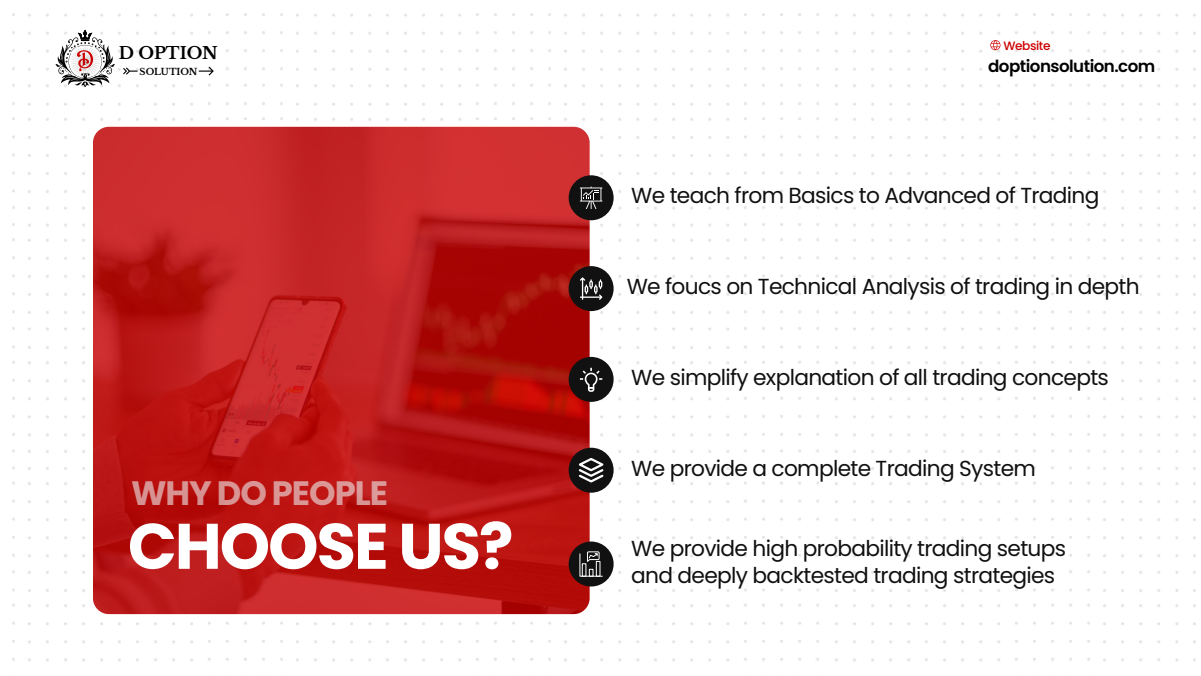
<style>
.page{position:relative;width:1201px;height:676px;background:#fff}
.page>*{position:absolute;margin:0;border:0;box-sizing:border-box;transform-origin:0 0}
.t1{font:700 64.16px "Poppins";letter-spacing:-.03em;color:#fff}
.t2{font:700 33.78px "Poppins";letter-spacing:-.03em;color:rgb(238 238 238/.6)}
.t3{font:21.72px/26.7px "Poppins";letter-spacing:-.03em;color:#111}
.t4{font:600 16.66px "Poppins";letter-spacing:-.03em;color:#000}
.t5{font:700 16.64px "Libre Baskerville";letter-spacing:-.01em;color:#000}
.t6{font:500 12.12px "Poppins";letter-spacing:-.03em;color:#c00}
.t7{font:700 9.16px "Libre Baskerville";letter-spacing:-.01em;color:#000}
</style>
<div class="page">
<img style="left:13px;top:13px;width:1182px;height:648px">
<img style="left:93px;top:127px;width:496px;height:486px">
<svg style="left:55px;top:30px;width:60px;height:57px"></svg>
<svg style="left:123px;top:67px;width:15px;height:8px"></svg>
<svg style="left:199px;top:67px;width:15px;height:8px"></svg>
<div style="left:568px;top:175px;width:45px;height:45px;background:#111;border-radius:50%"></div>
<svg style="left:580px;top:186px;width:22px;height:23px"></svg>
<div style="left:568px;top:356px;width:45px;height:45px;background:#111;border-radius:50%"></div>
<svg style="left:580px;top:367px;width:22px;height:25px"></svg>
<div style="left:568px;top:447px;width:45px;height:45px;background:#111;border-radius:50%"></div>
<svg style="left:578px;top:458px;width:26px;height:25px"></svg>
<div style="left:568px;top:541px;width:45px;height:45px;background:#111;border-radius:50%"></div>
<svg style="left:579px;top:551px;width:24px;height:25px"></svg>
<div style="left:568px;top:266px;width:45px;height:45px;background:#111;border-radius:50%"></div>
<svg style="left:580px;top:277px;width:22px;height:22px"></svg>
<svg style="left:990px;top:40px;width:10px;height:10px"></svg>
<p class="t5" style="left:119px;top:42px;width:100px">D OPTION</p>
<p class="t7" style="left:140px;top:66px;width:59px">SOLUTION</p>
<h2 class="t2" style="left:131px;top:469px;width:258px">WHY DO PEOPLE</h2>
<h1 class="t1" style="left:128px;top:501px;width:387px">CHOOSE US?</h1>
<p class="t6" style="left:1003px;top:37px;width:49px">Website</p>
<p class="t4" style="left:988px;top:55px;width:169px">doptionsolution.com</p>
<p class="t3" style="left:631px;top:182px;width:469px">We teach from Basics to Advanced of Trading</p>
<p class="t3" style="left:626px;top:273px;width:514px">We foucs on Technical Analysis of trading in depth</p>
<p class="t3" style="left:631px;top:363px;width:479px">We simplify explanation of all trading concepts</p>
<p class="t3" style="left:631px;top:454px;width:406px">We provide a complete Trading System</p>
<p class="t3" style="left:631px;top:534px;width:436px">We provide high probability trading setups and deeply backtested trading strategies</p>
</div>
